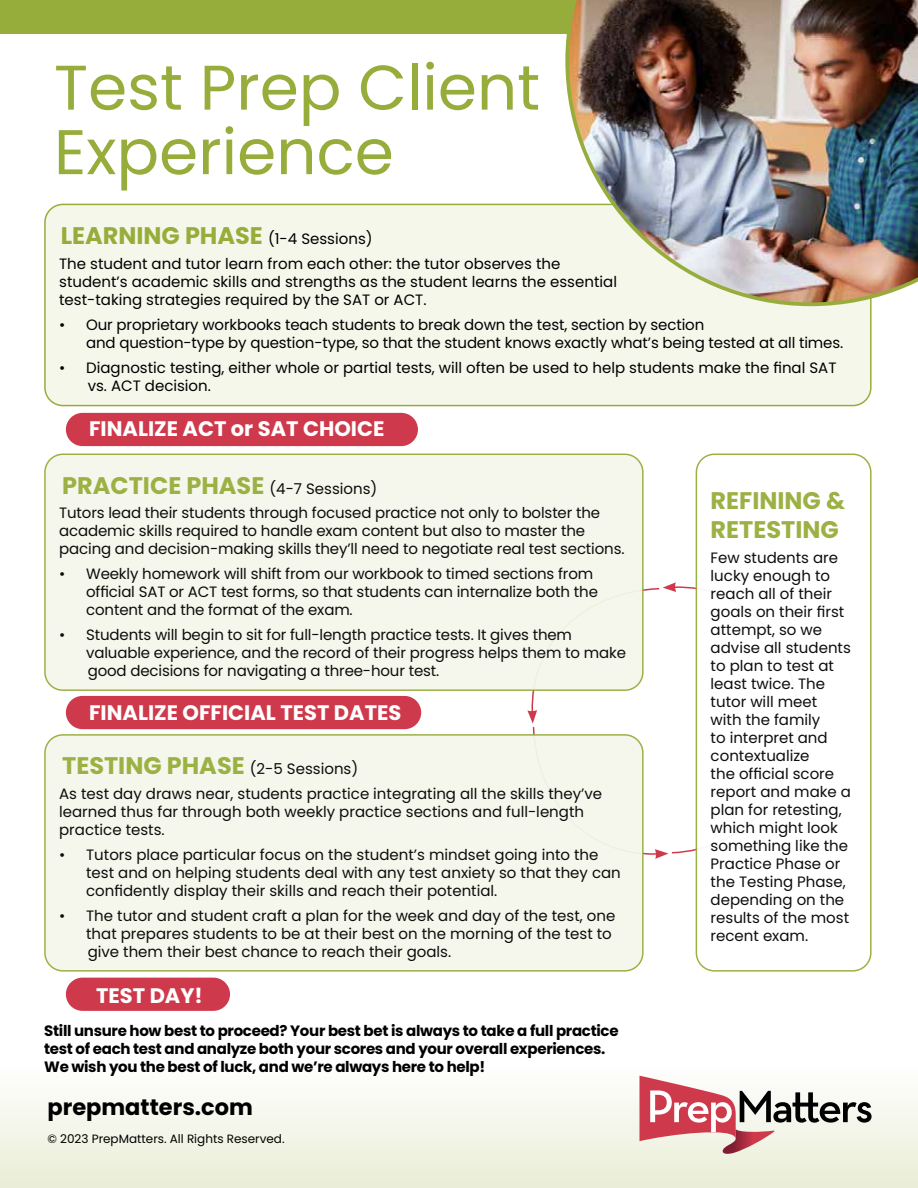
<style>
.page{position:relative;width:918px;height:1188px;background:#fff}
.page>*{position:absolute;margin:0;border:0;box-sizing:border-box;transform-origin:0 0}
.t1{font:63px/64.5px "Poppins";color:#97ad3b}
.t2{font:700 24px/28.8px "Poppins";color:#97ad3b}
.t3{font:700 22.5px "Poppins";color:#000}
.t4{font:700 21px "Poppins";color:#fff}
.t5{font:15px/18px "Poppins";color:#000}
.t6{font:700 15px/18px "Poppins";letter-spacing:-.02em;color:#000}
.t7{font:12px "Poppins";color:#000}
.s1{font-weight:400;font-size:15px;color:#000}
.s2{font-weight:700;font-size:24px;color:#97ad3b}
</style>
<div class="page">
<svg style="left:527px;top:582px;width:169px;height:277px"></svg>
<div style="left:0;top:0;width:918px;height:34px;background:#97ad3b"></div>
<div style="left:0;top:1050px;width:918px;height:138px;background:linear-gradient(to bottom,#fff,#e9eed7)"></div>
<svg style="left:639px;top:1076px;width:233px;height:78px"></svg>
<div style="left:45px;top:204px;width:826px;height:202px;background:#f5f7eb;border-radius:18px"></div>
<div style="left:44px;top:204px;width:828px;height:202px;border:2px solid #97ad3b;border-radius:18px"></div>
<div style="left:45px;top:454px;width:598px;height:236px;background:#f5f7eb;border-radius:18px"></div>
<div style="left:44px;top:454px;width:600px;height:237px;border:2px solid #97ad3b;border-radius:18px"></div>
<div style="left:45px;top:735px;width:598px;height:236px;background:#f5f7eb;border-radius:18px"></div>
<div style="left:44px;top:734px;width:600px;height:238px;border:2px solid #97ad3b;border-radius:18px"></div>
<div style="left:696px;top:454px;width:176px;height:518px;border:2px solid #97ad3b;border-radius:18px"></div>
<div style="left:66px;top:696px;width:355px;height:33px;background:#ce3a4c;border-radius:17px"></div>
<div style="left:66px;top:978px;width:164px;height:33px;background:#ce3a4c;border-radius:17px"></div>
<img style="left:565px;top:0;width:353px;height:306px">
<div style="left:66px;top:413px;width:352px;height:33px;background:#ce3a4c;border-radius:17px"></div>
<h1 class="t1" style="left:54px;top:56px;width:488px">Test Prep Client<br>Experience</h1>
<h2 class="t2" style="left:61px;top:222px;width:313px">LEARNING PHASE <span class="s1">(1-4 Sessions)</span></h2>
<p class="t5" style="left:59px;top:255px;width:559px">The student and tutor learn from each other: the tutor observes the student’s academic skills and strengths as the student learns the essential test-taking strategies required by the SAT or ACT.</p>
<p class="t5" style="left:86px;top:316px;width:759px;text-indent:-27px">• Our proprietary workbooks teach students to break down the test, section by section<br>and question-type by question-type, so that the student knows exactly what’s being tested at all times.</p>
<p class="t5" style="left:88px;top:359px;width:750px;text-indent:-28px">• Diagnostic testing, either whole or partial tests, will often be used to help students make the final SAT vs. ACT decision.</p>
<h3 class="t4" style="left:89px;top:417px;width:297px">FINALIZE ACT or SAT CHOICE</h3>
<h2 class="t2" style="left:62px;top:471px;width:317px">PRACTICE PHASE <span class="s1">(4-7 Sessions)</span></h2>
<p class="t5" style="left:59px;top:504px;width:567px">Tutors lead their students through focused practice not only to bolster the academic skills required to handle exam content but also to master the pacing and decision-making skills they’ll need to negotiate real test sections.</p>
<p class="t5" style="left:86px;top:565px;width:513px;text-indent:-27px">• Weekly homework will shift from our workbook to timed sections from official SAT or ACT test forms, so that students can internalize both the content and the format of the exam.</p>
<p class="t5" style="left:86px;top:626px;width:541px;text-indent:-27px">• Students will begin to sit for full-length practice tests. It gives them valuable experience, and the record of their progress helps them to make good decisions for navigating a three-hour test.</p>
<h3 class="t4" style="left:89px;top:701px;width:314px">FINALIZE OFFICIAL TEST DATES</h3>
<p class="t5" style="left:59px;top:757px;width:545px;line-height:24.8px"><span class="s2">TESTING PHASE</span> (2-5 Sessions)<br>As test day draws near, students practice integrating all the skills they’ve</p>
<p class="t5" style="left:59px;top:803px;width:526px">learned thus far through both weekly practice sections and full-length practice tests.</p>
<p class="t5" style="left:86px;top:846px;width:536px;text-indent:-27px">• Tutors place particular focus on the student’s mindset going into the test and on helping students deal with any test anxiety so that they can confidently display their skills and reach their potential.</p>
<p class="t5" style="left:86px;top:906px;width:531px;text-indent:-27px">• The tutor and student craft a plan for the week and day of the test, one that prepares students to be at their best on the morning of the test to give them their best chance to reach their goals.</p>
<h3 class="t4" style="left:96px;top:983px;width:108px">TEST DAY!</h3>
<p class="t6" style="left:44px;top:1022px;width:576px">Still unsure how best to proceed? Your best bet is always to take a full practice test of each test and analyze both your scores and your overall experiences.<br>We wish you the best of luck, and we’re always here to help!</p>
<h3 class="t3" style="left:47px;top:1094px;width:207px">prepmatters.com</h3>
<p class="t7" style="left:47px;top:1132px;width:239px">© 2023 PrepMatters. All Rights Reserved.</p>
<h2 class="t2" style="left:711px;top:487px;width:136px">REFINING &amp;<br>RETESTING</h2>
<p class="t5" style="left:711px;top:549px;width:142px">Few students are lucky enough to reach all of their goals on their first attempt, so we advise all students to plan to test at least twice. The tutor will meet with the family<br>to interpret and contextualize<br>the official score report and make a plan for retesting, which might look something like the<br>Practice Phase or the Testing Phase, depending on the results of the most recent exam.</p>
</div>
